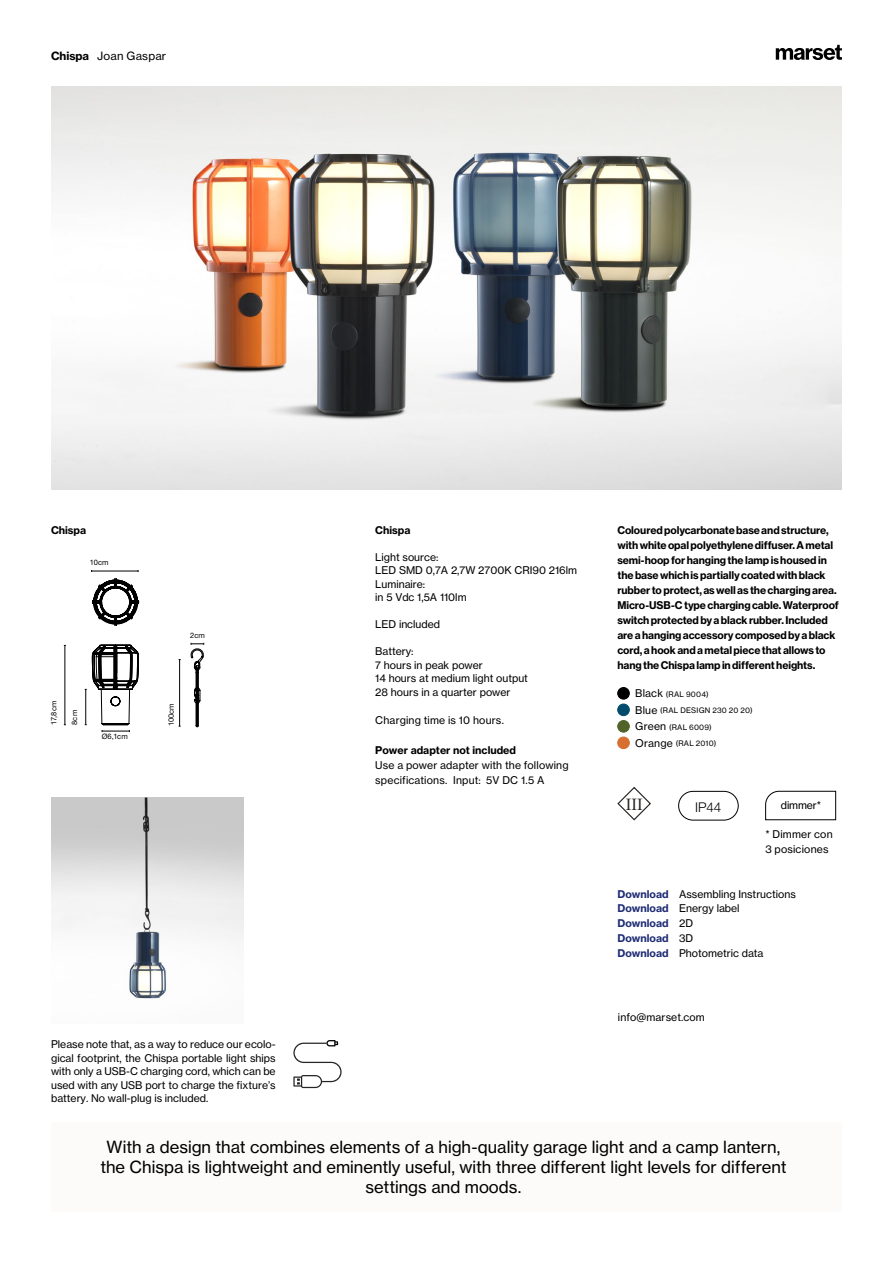
<style>
.page{position:relative;width:893px;height:1263px;background:#fff}
.page>*{position:absolute;margin:0;border:0;box-sizing:border-box;transform-origin:0 0}
.t1{font:16.5px/20.2px "N Haas Grotesk TX Pro 55 Rg";color:#000;text-align:center}
.t2{font:16.5px "Book Antiqua";color:#2a2522}
.t3{font:300 13.5px "Helvetica Neue LT Std";color:#000}
.t4{font:11.25px "N Haas Grotesk TX Pro 55 Rg";letter-spacing:.02em;color:#000}
.t5{font:10.5px/13.5px "N Haas Grotesk TX Pro 55 Rg";color:#000}
.t6{font:10.5px/15px "N Haas Grotesk TX Pro 75 Bd";letter-spacing:-.01em;color:#000}
.t7{font:10.5px/15px "N Haas Grotesk TX Pro 55 Rg";letter-spacing:.02em;color:#000}
.t8{font:10.5px/15px "N Haas Grotesk TX Pro 75 Bd";color:#202d76}
.t9{font:7.5px "N Haas Grotesk TX Pro 55 Rg";letter-spacing:.025em;color:#000}
.t10{font:7.5px "Helvetica Neue LT Std";letter-spacing:.015em;color:#000}
.s1{font-family:"N Haas Grotesk TX Pro 75 Bd"}
.s2{font-size:10.5px}
.s3{font-family:"N Haas Grotesk TX Pro 75 Bd";color:#202d76}
.s4{font-family:"N Haas Grotesk TX Pro 55 Rg";color:#000}
</style>
<div class="page">
<div style="left:51px;top:1123px;width:791px;height:89px;background:#fcfbfa"></div>
<div style="left:618px;top:687px;width:11px;height:12px;background:#000;border-radius:50%"></div>
<div style="left:617px;top:687px;width:13px;height:12px;border:1px solid #000;border-radius:50%"></div>
<div style="left:618px;top:704px;width:11px;height:12px;background:#004b6b;border-radius:50%"></div>
<div style="left:617px;top:704px;width:13px;height:12px;border:1px solid #004b6b;border-radius:50%"></div>
<div style="left:618px;top:720px;width:11px;height:12px;background:#526329;border-radius:50%"></div>
<div style="left:617px;top:720px;width:13px;height:12px;border:1px solid #526329;border-radius:50%"></div>
<div style="left:618px;top:737px;width:11px;height:12px;background:#d76f30;border-radius:50%"></div>
<div style="left:617px;top:737px;width:13px;height:12px;border:1px solid #d76f30;border-radius:50%"></div>
<svg style="left:765px;top:791px;width:71px;height:29px"></svg>
<svg style="left:776px;top:45px;width:66px;height:15px"></svg>
<img style="left:51px;top:86px;width:791px;height:403px">
<img style="left:51px;top:798px;width:192px;height:201px">
<hr style="left:65px;top:645px;width:1px;height:80px;background:#000">
<hr style="left:179px;top:659px;width:1px;height:67px;background:#000">
<hr style="left:92px;top:571px;width:46px;height:1px;background:#000">
<svg style="left:85px;top:645px;width:54px;height:87px"></svg>
<svg style="left:92px;top:578px;width:47px;height:47px"></svg>
<svg style="left:190px;top:643px;width:14px;height:84px"></svg>
<div style="left:678px;top:791px;width:61px;height:29px;border:1px solid #000;border-radius:14px"></div>
<svg style="left:617px;top:786px;width:34px;height:35px"></svg>
<svg style="left:293px;top:1040px;width:49px;height:48px"></svg>
<p class="t4" style="left:51px;top:49px;width:117px"><span class="s1">Chispa</span> Joan Gaspar</p>
<p class="t6" style="left:51px;top:522px;width:37px">Chispa</p>
<p class="t6" style="left:617px;top:522px;width:223px">Coloured polycarbonate base and structure, with white opal polyethylene diffuser. A metal semi-hoop for hanging the lamp is housed in the base which is partially coated with black rubber to protect, as well as the charging area.<br>Micro-USB-C type charging cable. Waterproof switch protected by a black rubber. Included are a hanging accessory composed by a black cord, a hook and a metal piece that allows to hang the Chispa lamp in different heights.</p>
<p class="t10" style="left:49px;top:725px;width:26px;rotate:-90deg">17,8cm</p>
<p class="t10" style="left:70px;top:725px;width:16px;rotate:-90deg">8cm</p>
<p class="t10" style="left:167px;top:726px;width:25px;rotate:-90deg">100cm</p>
<p class="t6" style="left:375px;top:522px;width:37px">Chispa</p>
<p class="t5" style="left:375px;top:550px;width:203px">Light source:<br>LED SMD 0,7A 2,7W 2700K CRI90 216lm<br>Luminaire:<br>in 5 Vdc 1,5A 110lm</p>
<p class="t5" style="left:375px;top:617px;width:66px">LED included</p>
<p class="t5" style="left:375px;top:644px;width:154px">Battery:<br>7 hours in peak power<br>14 hours at medium light output<br>28 hours in a quarter power</p>
<p class="t7" style="left:375px;top:713px;width:130px">Charging time is 10 hours.</p>
<p class="t6" style="left:375px;top:743px;width:142px">Power adapter not included</p>
<p class="t5" style="left:375px;top:758px;width:195px;line-height:15px">Use a power adapter with the following specifications. Input: 5V DC 1.5 A</p>
<p class="t10" style="left:90px;top:557px;width:20px">10cm</p>
<p class="t10" style="left:190px;top:631px;width:16px">2cm</p>
<p class="t9" style="left:635px;top:689px;width:75px"><span class="s2">Black</span> (RAL 9004)</p>
<p class="t9" style="left:635px;top:706px;width:119px"><span class="s2">Blue</span> (RAL DESIGN 230 20 20)</p>
<p class="t9" style="left:635px;top:722px;width:78px"><span class="s2">Green</span> (RAL 6009)</p>
<p class="t9" style="left:635px;top:739px;width:83px"><span class="s2">Orange</span> (RAL 2010)</p>
<p class="t10" style="left:102px;top:732px;width:27px">Ø6,1cm</p>
<h1 class="t2" style="left:626px;top:792px;width:18px">III</h1>
<p class="t3" style="left:695px;top:798px;width:27px">IP44</p>
<p class="t5" style="left:781px;top:798px;width:42px">dimmer*</p>
<p class="t7" style="left:765px;top:827px;width:69px">* Dimmer con<br>3 posiciones</p>
<p class="t5" style="left:617px;top:887px;width:180px"><span class="s3">Download</span> Assembling Instructions<br><span class="s3">Download</span> Energy label</p>
<p class="t8" style="left:617px;top:915px;width:77px">Download <span class="s4">2D<br></span>Download <span class="s4">3D</span></p>
<p class="t5" style="left:617px;top:946px;width:148px"><span class="s3">Download</span> Photometric data</p>
<p class="t5" style="left:51px;top:1038px;width:226px;text-align:justify">Please note that, as a way to reduce our ecolo&shy;gical footprint, the Chispa portable light ships with only a USB-C charging cord, which can be used with any USB port to charge the fixture’s battery. No wall-plug is included.</p>
<p class="t5" style="left:618px;top:1010px;width:88px">info@marset.com</p>
<h1 class="t1" style="left:100px;top:1137px;width:688px">With a design that combines elements of a high-quality garage light and a camp lantern, the Chispa is lightweight and eminently useful, with three different light levels for different settings and moods.</h1>
</div>
